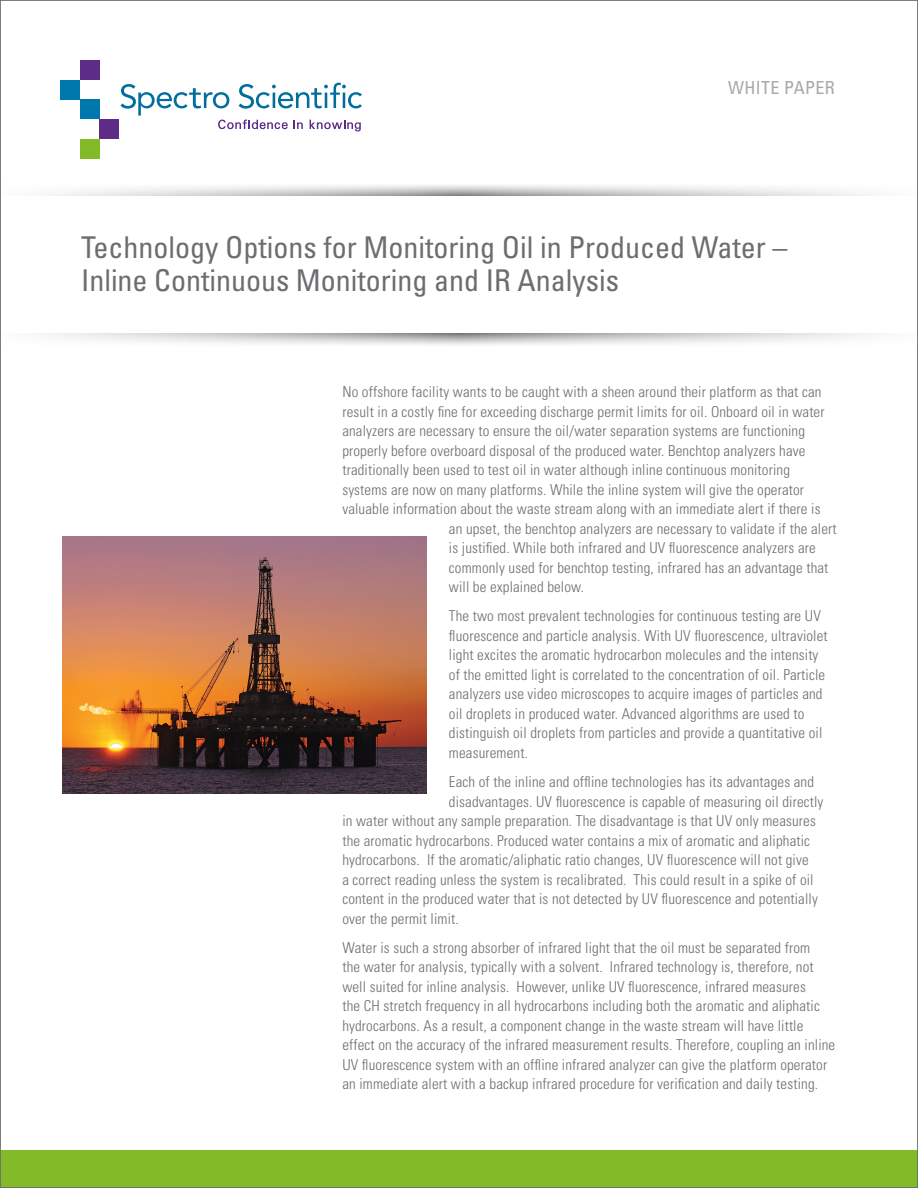
<style>
.page{position:relative;width:918px;height:1188px;background:#fff}
.page>*{position:absolute;margin:0;border:0;box-sizing:border-box;transform-origin:0 0}
.head{font:condensed 30px/33px "Univers LT Std";color:#6c6d70}
.t1{font:condensed 18px "Univers LT Std";letter-spacing:.02em;color:#a8a9ad}
.body_10_over_13__p2{font:300 condensed 15px/19.5px "Univers LT Std";letter-spacing:.01em;color:#6c6d70}
</style>
<div class="page">
<svg style="left:56px;top:185px;width:808px;height:10px"></svg>
<svg style="left:44px;top:333px;width:831px;height:12px"></svg>
<div style="left:0;top:1150px;width:918px;height:38px;background:#82bb27"></div>
<div style="left:80px;top:60px;width:20px;height:20px;background:#5c2c86"></div>
<div style="left:60px;top:80px;width:20px;height:20px;background:#0078ae"></div>
<div style="left:80px;top:100px;width:20px;height:19px;background:#0078ae"></div>
<div style="left:100px;top:119px;width:19px;height:20px;background:#5c2c86"></div>
<div style="left:80px;top:139px;width:20px;height:19px;background:#82bb27"></div>
<svg style="left:120px;top:83px;width:242px;height:49px"></svg>
<img style="left:62px;top:536px;width:364px;height:257px">
<p class="t1" style="left:728px;top:76px;width:108px">WHITE PAPER</p>
<p class="head" style="left:81px;top:230px;width:708px">Technology Options for Monitoring Oil in Produced Water –<br>Inline Continuous Monitoring and IR Analysis</p>
<p class="body_10_over_13__p2" style="left:342px;top:382px;width:481px">No offshore facility wants to be caught with a sheen around their platform as that can</p>
<p class="body_10_over_13__p2" style="left:342px;top:402px;width:484px">result in a costly fine for exceeding discharge permit limits for oil. Onboard oil in water</p>
<p class="body_10_over_13__p2" style="left:342px;top:421px;width:464px">analyzers are necessary to ensure the oil/water separation systems are functioning</p>
<p class="body_10_over_13__p2" style="left:342px;top:441px;width:465px">properly before overboard disposal of the produced water. Benchtop analyzers have</p>
<p class="body_10_over_13__p2" style="left:342px;top:460px;width:449px">traditionally been used to test oil in water although inline continuous monitoring</p>
<p class="body_10_over_13__p2" style="left:342px;top:480px;width:463px">systems are now on many platforms. While the inline system will give the operator</p>
<p class="body_10_over_13__p2" style="left:342px;top:499px;width:480px">valuable information about the waste stream along with an immediate alert if there is</p>
<p class="body_10_over_13__p2" style="left:449px;top:519px;width:389px">an upset, the benchtop analyzers are necessary to validate if the alert</p>
<p class="body_10_over_13__p2" style="left:449px;top:538px;width:368px">is justified. While both infrared and UV fluorescence analyzers are</p>
<p class="body_10_over_13__p2" style="left:449px;top:558px;width:381px">commonly used for benchtop testing, infrared has an advantage that</p>
<p class="body_10_over_13__p2" style="left:449px;top:577px;width:137px">will be explained below.</p>
<p class="body_10_over_13__p2" style="left:449px;top:606px;width:380px">The two most prevalent technologies for continuous testing are UV fluorescence and particle analysis. With UV fluorescence, ultraviolet light excites the aromatic hydrocarbon molecules and the intensity of the emitted light is correlated to the concentration of oil. Particle analyzers use video microscopes to acquire images of particles and oil droplets in produced water. Advanced algorithms are used to distinguish oil droplets from particles and provide a quantitative oil measurement.</p>
<p class="body_10_over_13__p2" style="left:449px;top:772px;width:367px">Each of the inline and offline technologies has its advantages and</p>
<p class="body_10_over_13__p2" style="left:449px;top:792px;width:376px">disadvantages. UV fluorescence is capable of measuring oil directly</p>
<p class="body_10_over_13__p2" style="left:342px;top:811px;width:475px">in water without any sample preparation. The disadvantage is that UV only measures</p>
<p class="body_10_over_13__p2" style="left:342px;top:831px;width:469px">the aromatic hydrocarbons. Produced water contains a mix of aromatic and aliphatic</p>
<p class="body_10_over_13__p2" style="left:342px;top:850px;width:468px">hydrocarbons. If the aromatic/aliphatic ratio changes, UV fluorescence will not give</p>
<p class="body_10_over_13__p2" style="left:342px;top:870px;width:473px">a correct reading unless the system is recalibrated. This could result in a spike of oil</p>
<p class="body_10_over_13__p2" style="left:342px;top:889px;width:477px">content in the produced water that is not detected by UV fluorescence and potentially</p>
<p class="body_10_over_13__p2" style="left:342px;top:909px;width:118px">over the permit limit.</p>
<p class="body_10_over_13__p2" style="left:342px;top:938px;width:494px">Water is such a strong absorber of infrared light that the oil must be separated from<br>the water for analysis, typically with a solvent. Infrared technology is, therefore, not well suited for inline analysis. However, unlike UV fluorescence, infrared measures<br>the CH stretch frequency in all hydrocarbons including both the aromatic and aliphatic hydrocarbons. As a result, a component change in the waste stream will have little effect on the accuracy of the infrared measurement results. Therefore, coupling an inline UV fluorescence system with an offline infrared analyzer can give the platform operator an immediate alert with a backup infrared procedure for verification and daily testing.</p>
</div>
